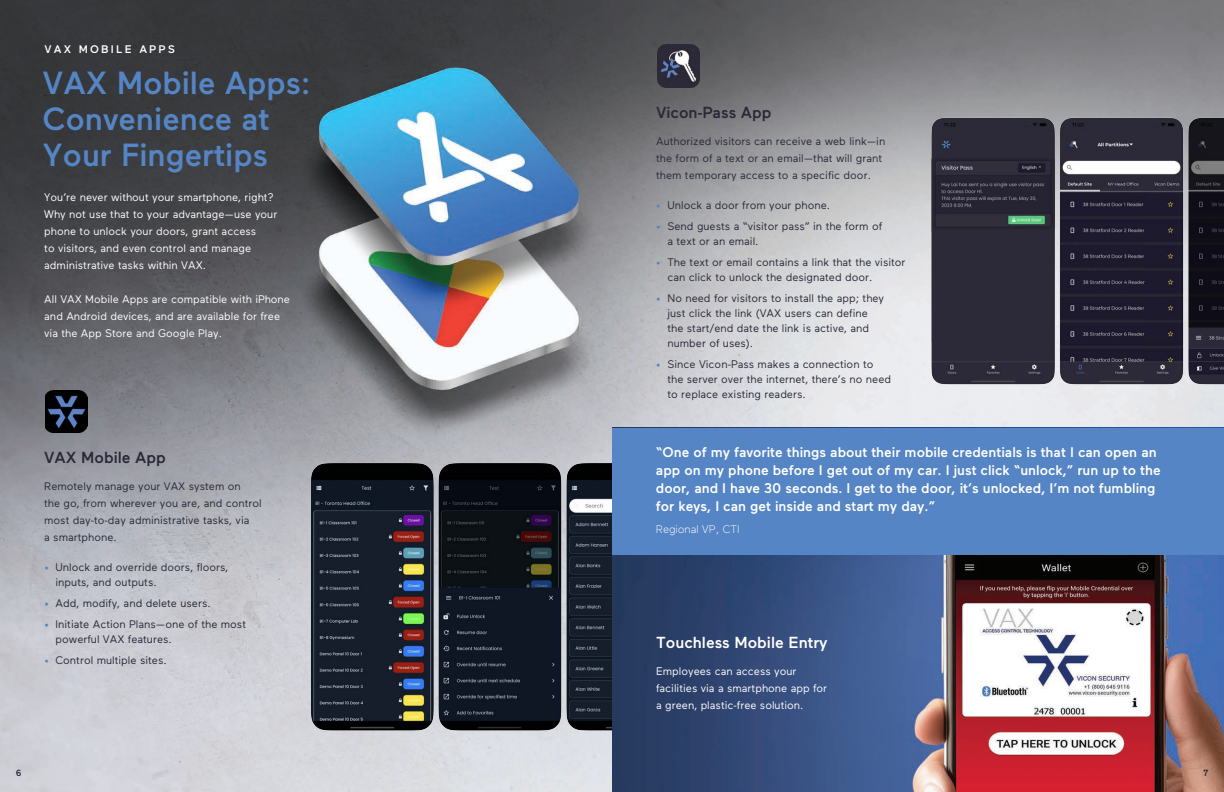
<style>
.page{position:relative;width:1224px;height:792px;background:#fff}
.page>*{position:absolute;margin:0;border:0;box-sizing:border-box;transform-origin:0 0}
.t1{font:500 32px/36px "Maax";color:#5585c4}
.t2{font:500 16px "Maax";color:#292837}
.t3{font:500 16px "Maax";color:#fff}
.t4{font:500 14px/18px "Maax";color:#fff}
.t5{font:11px "Maax";color:#292837}
.t6{font:11px/17px "Maax";color:#fff}
.t7{font:300 11px "Maax";color:#fff}
.t8{font:500 11px "Maax";letter-spacing:.2em;color:#fff}
.t9{font:500 9px "Maax";color:#292837}
.s1{color:#5585c4}
</style>
<div class="page">
<img style="left:0;top:0;width:1224px;height:792px">
<img style="left:301px;top:452px;width:311px;height:290px">
<img style="left:612px;top:555px;width:612px;height:237px">
<img style="left:657px;top:45px;width:42px;height:42px">
<img style="left:45px;top:390px;width:42px;height:43px">
<img style="left:930px;top:108px;width:294px;height:286px">
<div style="left:612px;top:428px;width:612px;height:127px;background:#5585c4"></div>
<p class="t8" style="left:44px;top:42px;width:132px">VAX MOBILE APPS</p>
<p class="t1" style="left:43px;top:63px;width:269px">VAX Mobile Apps:<br>Convenience at<br>Your Fingertips</p>
<p class="t6" style="left:44px;top:188px;width:235px">You’re never without your smartphone, right?<br>Why not use that to your advantage—use your phone to unlock your doors, grant access<br>to visitors, and even control and manage</p>
<p class="t6" style="left:44px;top:256px;width:163px">administrative tasks within VAX.</p>
<p class="t6" style="left:44px;top:290px;width:247px">All VAX Mobile Apps are compatible with iPhone and Android devices, and are available for free via the App Store and Google Play.</p>
<p class="t2" style="left:44px;top:447px;width:123px">VAX Mobile App</p>
<p class="t5" style="left:44px;top:479px;width:198px">Remotely manage your VAX system on</p>
<p class="t5" style="left:44px;top:496px;width:219px">the go, from wherever you are, and control</p>
<p class="t5" style="left:44px;top:513px;width:207px">most day-to-day administrative tasks, via</p>
<p class="t5" style="left:44px;top:530px;width:74px">a smartphone.</p>
<p class="t5" style="left:44px;top:560px;width:186px"><span class="s1">•</span> Unlock and override doors, floors,</p>
<p class="t5" style="left:56px;top:575px;width:103px">inputs, and outputs.</p>
<p class="t5" style="left:44px;top:596px;width:168px"><span class="s1">•</span> Add, modify, and delete users.</p>
<p class="t5" style="left:44px;top:617px;width:203px"><span class="s1">•</span> Initiate Action Plans—one of the most</p>
<p class="t5" style="left:56px;top:632px;width:118px">powerful VAX features.</p>
<p class="t5" style="left:44px;top:653px;width:124px"><span class="s1">•</span> Control multiple sites.</p>
<p class="t2" style="left:656px;top:102px;width:117px">Vicon-Pass App</p>
<p class="t5" style="left:656px;top:134px;width:231px">Authorized visitors can receive a web link—in</p>
<p class="t5" style="left:656px;top:151px;width:228px">the form of a text or an email—that will grant</p>
<p class="t5" style="left:656px;top:168px;width:216px">them temporary access to a specific door.</p>
<p class="t5" style="left:656px;top:198px;width:175px"><span class="s1">•</span> Unlock a door from your phone.</p>
<p class="t5" style="left:656px;top:219px;width:227px"><span class="s1">•</span> Send guests a “visitor pass” in the form of</p>
<p class="t5" style="left:667px;top:234px;width:93px">a text or an email.</p>
<p class="t5" style="left:656px;top:255px;width:251px"><span class="s1">•</span> The text or email contains a link that the visitor</p>
<p class="t5" style="left:667px;top:270px;width:206px">can click to unlock the designated door.</p>
<p class="t5" style="left:656px;top:291px;width:229px"><span class="s1">•</span> No need for visitors to install the app; they</p>
<p class="t5" style="left:667px;top:306px;width:202px">just click the link (VAX users can define</p>
<p class="t5" style="left:667px;top:321px;width:203px">the start/end date the link is active, and</p>
<p class="t5" style="left:667px;top:336px;width:87px">number of uses).</p>
<p class="t5" style="left:656px;top:357px;width:219px"><span class="s1">•</span> Since Vicon-Pass makes a connection to</p>
<p class="t5" style="left:667px;top:372px;width:225px">the server over the internet, there’s no need</p>
<p class="t5" style="left:667px;top:387px;width:140px">to replace existing readers.</p>
<p class="t4" style="left:656px;top:443px;width:502px">“One of my favorite things about their mobile credentials is that I can open an</p>
<p class="t4" style="left:656px;top:461px;width:506px">app on my phone before I get out of my car. I just click “unlock,” run up to the door, and I have 30 seconds. I get to the door, it’s unlocked, I’m not fumbling</p>
<p class="t4" style="left:656px;top:497px;width:281px">for keys, I can get inside and start my day.”</p>
<p class="t7" style="left:656px;top:522px;width:85px">Regional VP, CTI</p>
<p class="t3" style="left:656px;top:632px;width:173px">Touchless Mobile Entry</p>
<p class="t6" style="left:656px;top:662px;width:142px">Employees can access your</p>
<p class="t6" style="left:656px;top:679px;width:173px">facilities via a smartphone app for</p>
<p class="t6" style="left:656px;top:696px;width:149px">a green, plastic-free solution.</p>
<p class="t9" style="left:16px;top:767px;width:7px">6</p>
<p class="t9" style="left:1204px;top:767px;width:6px">7</p>
</div>
